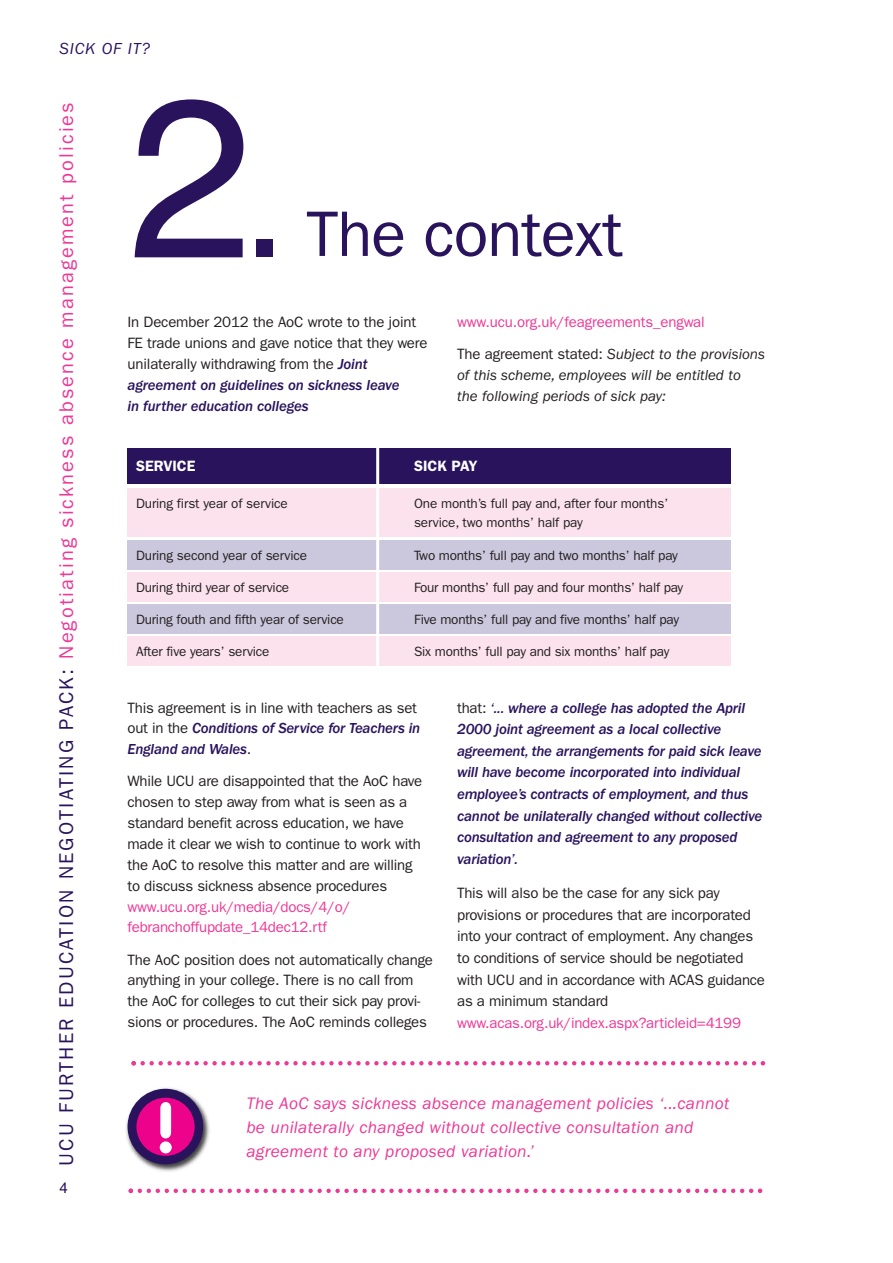
<style>
.page{position:relative;width:893px;height:1263px;background:#fff}
.page>*{position:absolute;margin:0;border:0;box-sizing:border-box;transform-origin:0 0}
.t1{font:225px "Helvetica";color:#29135d}
.t2{font:900 69px "VAG Rounded";color:#fff}
.t3{font:64.5px "Franklin Gothic";letter-spacing:-.015em;color:#29135d}
.t4{font:20.1px "Franklin Gothic";letter-spacing:.11em;color:#ed3896}
.t5{font:italic 17.25px/24px "Franklin Gothic";letter-spacing:.015em;color:#ed3896}
.t6{font:italic 16.5px "Franklin Gothic";letter-spacing:.05em;color:#29135d}
.t7{font:15px/20.9px "Franklin Gothic";letter-spacing:-.015em;color:#231f20}
.t8{font:italic 500 15px/21.6px "Franklin Gothic";letter-spacing:-.015em;color:#29135d}
.t9{font:15px/32.2px "Franklin Gothic";letter-spacing:-.015em;color:#ed3896}
.t10{font:italic 15px/21px "Franklin Gothic";color:#231f20}
.t11{font:600 15px "Franklin Gothic";color:#fff}
.t12{font:15px "Helvetica";color:#29135d}
.t13{font:13.5px/19.5px "Franklin Gothic";letter-spacing:-.015em;color:#231f20}
.s1{color:#29135d}
.s2{font-size:166.5px}
.s3{font-weight:500;font-style:italic;color:#29135d}
.s4{color:#231f20}
.s5{font-style:italic;color:#231f20}
.s6{font-weight:400;font-style:normal;color:#231f20}
</style>
<div class="page">
<img style="left:126px;top:1088px;width:84px;height:84px">
<div style="left:128px;top:1089px;width:75px;height:75px;background:#29135d;border-radius:50%"></div>
<div style="left:136px;top:1098px;width:59px;height:58px;background:#ed028c;border-radius:50%"></div>
<svg style="left:129px;top:1188px;width:633px;height:5px"></svg>
<svg style="left:131px;top:1061px;width:634px;height:4px"></svg>
<div style="left:128px;top:488px;width:603px;height:49px;background:#fbe2ed"></div>
<div style="left:128px;top:540px;width:603px;height:29px;background:#cbc7dc"></div>
<div style="left:128px;top:572px;width:603px;height:30px;background:#fbe2ed"></div>
<div style="left:128px;top:604px;width:603px;height:30px;background:#cbc7dc"></div>
<div style="left:128px;top:637px;width:603px;height:29px;background:#fbe2ed"></div>
<div style="left:128px;top:448px;width:603px;height:36px;background:#29135d"></div>
<hr style="left:376px;top:443px;width:3px;height:226px;background:#fff">
<p class="t6" style="left:60px;top:43px;width:92px">SICK OF IT?</p>
<h3 class="t4" style="left:59px;top:1166px;width:1065px;rotate:-90deg"><span class="s1">UCU FURTHER EDUCATION NEGOTIATING PACK:</span> Negotiating sickness absence management policies</h3>
<p class="t12" style="left:60px;top:1179px;width:10px">4</p>
<h1 class="t1" style="left:128px;top:48px;width:162px">2<span class="s2">.</span></h1>
<h3 class="t3" style="left:306px;top:212px;width:318px">The context</h3>
<p class="t7" style="left:128px;top:313px;width:302px">In December 2012 the AoC wrote to the joint FE trade unions and gave notice that they were unilaterally withdrawing from the <span class="s3">Joint agreement on guidelines on sickness leave<br>in further education colleges</span></p>
<p class="t9" style="left:457px;top:307px;width:309px">www.ucu.org.uk/feagreements_engwal<br><span class="s4">The agreement stated:</span> <span class="s5">Subject to the provisions</span></p>
<p class="t10" style="left:457px;top:366px;width:285px">of this scheme, employees will be entitled to the following periods of sick pay:</p>
<p class="t11" style="left:136px;top:461px;width:61px">SERVICE</p>
<p class="t11" style="left:414px;top:461px;width:65px">SICK PAY</p>
<p class="t13" style="left:136px;top:495px;width:153px">During first year of service</p>
<p class="t13" style="left:414px;top:495px;width:256px">One month’s full pay and, after four months’ service, two months’ half pay</p>
<p class="t13" style="left:136px;top:546px;width:173px">During second year of service</p>
<p class="t13" style="left:414px;top:546px;width:265px">Two months’ full pay and two months’ half pay</p>
<p class="t13" style="left:136px;top:579px;width:155px">During third year of service</p>
<p class="t13" style="left:414px;top:579px;width:271px">Four months’ full pay and four months’ half pay</p>
<p class="t13" style="left:136px;top:611px;width:209px">During fouth and fifth year of service</p>
<p class="t13" style="left:414px;top:611px;width:266px">Five months’ full pay and five months’ half pay</p>
<p class="t13" style="left:136px;top:643px;width:135px">After five years’ service</p>
<p class="t13" style="left:414px;top:643px;width:257px">Six months’ full pay and six months’ half pay</p>
<p class="t7" style="left:128px;top:698px;width:294px">This agreement is in line with teachers as set out in the <span class="s3">Conditions of Service for Teachers in<br>England and Wales</span>.</p>
<p class="t7" style="left:128px;top:772px;width:296px">While UCU are disappointed that the AoC have chosen to step away from what is seen as a standard benefit across education, we have made it clear we wish to continue to work with the AoC to resolve this matter and are willing to discuss sickness absence procedures</p>
<p class="t9" style="left:128px;top:897px;width:224px;line-height:20.9px">www.ucu.org.uk/media/docs/4/o/ febranchoffupdate_14dec12.rtf</p>
<p class="t7" style="left:128px;top:950px;width:307px">The AoC position does not automatically change anything in your college. There is no call from the AoC for colleges to cut their sick pay provi&shy;sions or procedures. The AoC reminds colleges</p>
<p class="t8" style="left:457px;top:698px;width:307px"><span class="s6">that:</span> ‘... where a college has adopted the April 2000 joint agreement as a local collective agreement, the arrangements for paid sick leave will have become incorporated into individual employee’s contracts of employment, and thus cannot be unilaterally changed without collective consultation and agreement to any proposed variation’.</p>
<p class="t7" style="left:457px;top:883px;width:309px;line-height:21.6px">This will also be the case for any sick pay provisions or procedures that are incorporated into your contract of employment. Any changes to conditions of service should be negotiated with UCU and in accordance with ACAS guidance as a minimum standard</p>
<p class="t9" style="left:457px;top:1008px;width:285px">www.acas.org.uk/index.aspx?articleid=4199</p>
<h2 class="t2" style="left:157px;top:1099px;width:19px">!</h2>
<p class="t5" style="left:246px;top:1093px;width:484px">The AoC says sickness absence management policies ‘...cannot be unilaterally changed without collective consultation and</p>
<p class="t5" style="left:246px;top:1141px;width:289px">agreement to any proposed variation.’</p>
</div>
